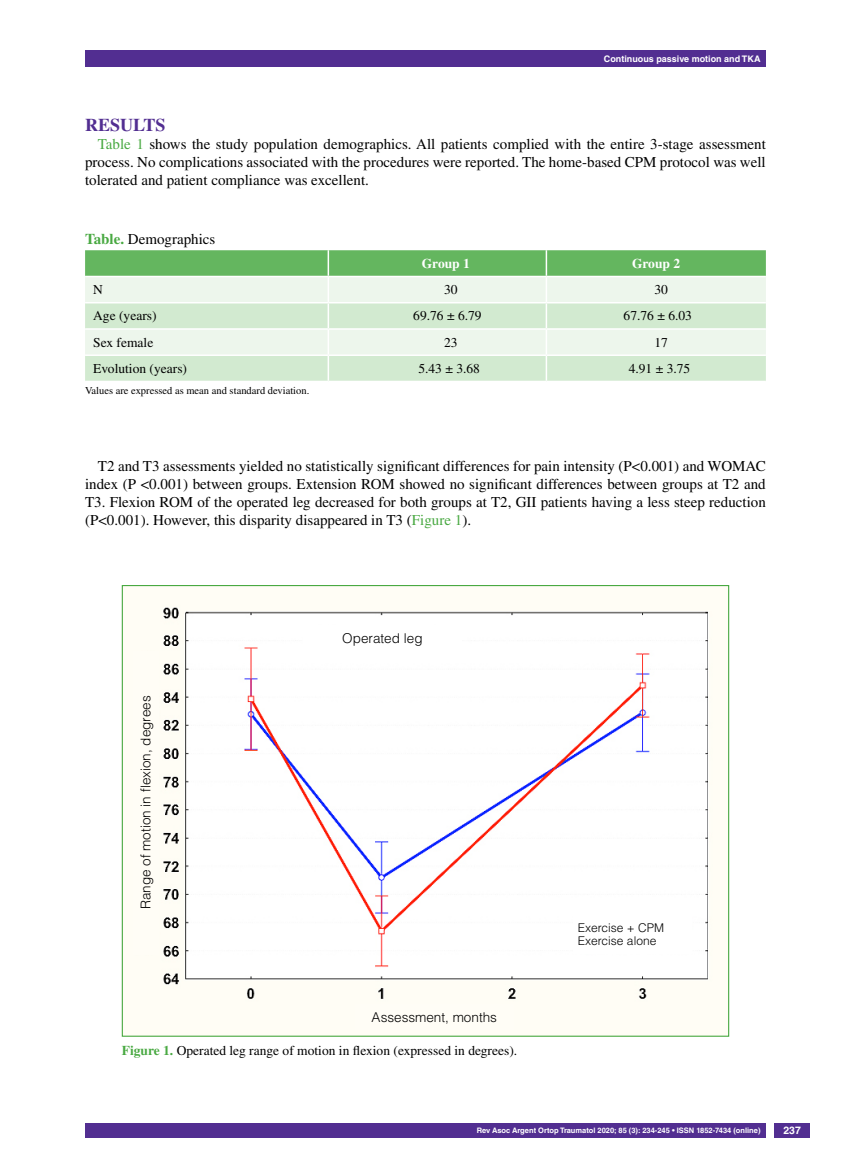
<style>
.page{position:relative;width:851px;height:1170px;background:#fff}
.page>*{position:absolute;margin:0;border:0;box-sizing:border-box;transform-origin:0 0}
.t1{font:700 18px "Times LT Std";color:#522e91}
.t2{font:15px/18px "Times LT Std";color:#000;text-align:justify}
.t3{font:13.5px "Times LT Std";color:#000}
.t4{font:300 13.5px "Helvetica LT Std";color:#000}
.t5{font:700 13.5px "Times LT Std";color:#fff}
.t6{font:300 12px/13.5px "Helvetica LT Std";color:#000}
.t7{font:10.5px "Times LT Std";color:#000}
.t8{font:700 10.5px "Helvetica LT Std";color:#fff}
.t9{font:700 9px "Helvetica LT Std";color:#fff}
.t10{font:700 7.5px "Helvetica LT Std";color:#fff}
.s1{color:#49a942}
.s2{font-weight:700;color:#49a942}
</style>
<div class="page">
<div style="left:85px;top:50px;width:680px;height:17px;background:#522e91"></div>
<div style="left:85px;top:1123px;width:680px;height:14px;background:#522e91"></div>
<div style="left:774px;top:1123px;width:35px;height:14px;background:#522e91"></div>
<svg style="left:85px;top:250px;width:680px;height:26px;background:#67b762"></svg>
<div style="left:85px;top:277px;width:680px;height:25px;background:#edf6ec"></div>
<svg style="left:85px;top:303px;width:680px;height:77px;background:#dbeed9"></svg>
<hr style="left:327px;top:250px;width:2px;height:26px;background:#fff">
<hr style="left:545px;top:250px;width:2px;height:26px;background:#fff">
<hr style="left:327px;top:277px;width:2px;height:25px;background:#fff">
<hr style="left:545px;top:277px;width:2px;height:25px;background:#fff">
<hr style="left:327px;top:303px;width:2px;height:25px;background:#fff">
<hr style="left:545px;top:303px;width:2px;height:25px;background:#fff">
<hr style="left:85px;top:328px;width:243px;height:2px;background:#fff">
<hr style="left:328px;top:328px;width:218px;height:2px;background:#fff">
<hr style="left:327px;top:330px;width:2px;height:24px;background:#fff">
<hr style="left:546px;top:328px;width:219px;height:2px;background:#fff">
<hr style="left:545px;top:330px;width:2px;height:24px;background:#fff">
<hr style="left:85px;top:354px;width:243px;height:2px;background:#fff">
<hr style="left:328px;top:354px;width:218px;height:2px;background:#fff">
<hr style="left:327px;top:356px;width:2px;height:24px;background:#fff">
<hr style="left:546px;top:354px;width:219px;height:2px;background:#fff">
<hr style="left:545px;top:356px;width:2px;height:24px;background:#fff">
<img style="left:136px;top:604px;width:577px;height:398px">
<div style="left:355px;top:1003px;width:158px;height:26px;background:#fffdf6"></div>
<div style="left:573px;top:914px;width:118px;height:40px;background:#fff"></div>
<div style="left:303px;top:625px;width:159px;height:26px;background:#fff"></div>
<div style="left:133px;top:651px;width:26px;height:303px;background:#fffdf6"></div>
<p class="t9" style="left:604px;top:53px;width:158px">Continuous passive motion and TKA</p>
<p class="t1" style="left:85px;top:115px;width:82px">Results</p>
<p class="t2" style="left:85px;top:135px;width:682px;text-indent:13px"><span class="s1">Table 1</span> shows the study population demographics. All patients complied with the entire 3-stage assessment process. No complications associated with the procedures were reported. The home-based CPM protocol was well tolerated and patient compliance was excellent.</p>
<p class="t2" style="left:85px;top:230px;width:132px"><span class="s2">Table.</span> Demographics</p>
<p class="t5" style="left:421px;top:255px;width:50px">Group 1</p>
<p class="t5" style="left:632px;top:255px;width:50px">Group 2</p>
<p class="t3" style="left:93px;top:282px;width:11px">N</p>
<p class="t3" style="left:444px;top:282px;width:15px">30</p>
<p class="t3" style="left:654px;top:282px;width:15px">30</p>
<p class="t3" style="left:93px;top:308px;width:65px">Age (years)</p>
<p class="t3" style="left:413px;top:308px;width:70px">69.76 ± 6.79</p>
<p class="t3" style="left:623px;top:308px;width:70px">67.76 ± 6.03</p>
<p class="t3" style="left:93px;top:334px;width:62px">Sex female</p>
<p class="t3" style="left:444px;top:334px;width:15px">23</p>
<p class="t3" style="left:654px;top:334px;width:15px">17</p>
<p class="t3" style="left:93px;top:361px;width:95px">Evolution (years)</p>
<p class="t3" style="left:418px;top:361px;width:63px">5.43 ± 3.68</p>
<p class="t3" style="left:628px;top:361px;width:63px">4.91 ± 3.75</p>
<p class="t7" style="left:85px;top:385px;width:226px">Values are expressed as mean and standard deviation.</p>
<p class="t2" style="left:85px;top:457px;width:682px;text-indent:13px">T2 and T3 assessments yielded no statistically significant differences for pain intensity (P&lt;0.001) and WOMAC index (P &lt;0.001) between groups. Extension ROM showed no significant differences between groups at T2 and T3. Flexion ROM of the operated leg decreased for both groups at T2, GII patients having a less steep reduction (P&lt;0.001). However, this disparity disappeared in T3 (<span class="s1">Figure 1</span>).</p>
<p class="t4" style="left:137px;top:909px;width:215px;rotate:-90deg">Range of motion in flexion, degrees</p>
<p class="t4" style="left:342px;top:629px;width:82px">Operated leg</p>
<p class="t4" style="left:371px;top:1008px;width:127px">Assessment, months</p>
<p class="t3" style="left:122px;top:1042px;width:397px"><span class="s2">Figure 1.</span> Operated leg range of motion in flexion (expressed in degrees).</p>
<p class="t6" style="left:577px;top:920px;width:88px">Exercise + CPM<br>Exercise alone</p>
<p class="t10" style="left:477px;top:1125px;width:285px">Rev Asoc Argent Ortop Traumatol 2020; 85 (3): 234-245 • ISSN 1852-7434 (online)</p>
<p class="t8" style="left:783px;top:1124px;width:19px">237</p>
</div>
